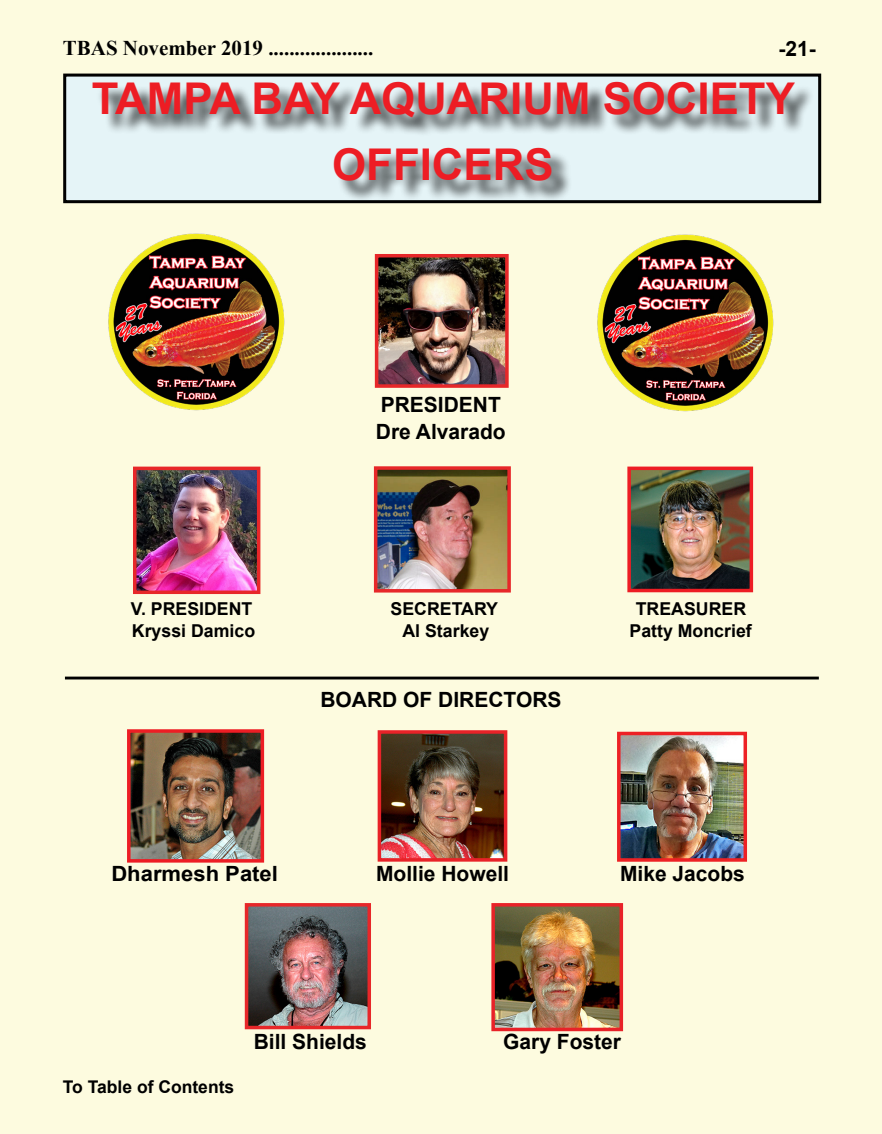
<style>
.page{position:relative;width:882px;height:1134px;background:#fdfbdf}
.page>*{position:absolute;margin:0;border:0;box-sizing:border-box;transform-origin:0 0}
.t1{font:700 43.75px/66.5px "Arial";color:#ed1d24;text-align:center}
.t2{font:700 21px/26.2px "Arial";color:#000}
.t3{font:700 21px "Times New Roman";color:#000}
.t4{font:700 21px "Arial";color:#000;scale:1.05 1}
.t5{font:700 17.68px "Arial";color:#000}
.t6{font:700 17.5px "Arial";color:#000}
</style>
<div class="page">
<img style="left:632px;top:472px;width:116px;height:115px">
<div style="left:627px;top:467px;width:126px;height:125px;border:4px solid #ed1d24"></div>
<hr style="left:65px;top:677px;width:754px;height:2px;background:#000">
<div style="left:65px;top:75px;width:755px;height:127px;background:#e5f4f7"></div>
<div style="left:63px;top:74px;width:758px;height:129px;border:3px solid #000"></div>
<div style="left:96px;top:85px;width:720px;height:117px;background:#000;opacity:.75"></div>
<img style="left:132px;top:734px;width:127px;height:124px">
<div style="left:127px;top:729px;width:137px;height:134px;border:4px solid #ed1d24"></div>
<img style="left:622px;top:737px;width:120px;height:120px">
<div style="left:617px;top:732px;width:130px;height:130px;border:4px solid #ed2124"></div>
<img style="left:597px;top:234px;width:177px;height:178px">
<img style="left:108px;top:233px;width:177px;height:178px">
<img style="left:250px;top:908px;width:116px;height:116px">
<div style="left:245px;top:903px;width:126px;height:126px;border:4px solid #e72729"></div>
<img style="left:383px;top:735px;width:119px;height:122px">
<div style="left:378px;top:730px;width:129px;height:132px;border:4px solid #e82228"></div>
<img style="left:138px;top:472px;width:117px;height:117px">
<div style="left:133px;top:467px;width:127px;height:127px;border:4px solid #e72729"></div>
<img style="left:496px;top:908px;width:122px;height:118px">
<div style="left:491px;top:903px;width:132px;height:128px;border:4px solid #e82228"></div>
<img style="left:379px;top:471px;width:127px;height:117px">
<div style="left:374px;top:466px;width:137px;height:127px;border:4px solid #e72729"></div>
<img style="left:380px;top:259px;width:124px;height:124px">
<div style="left:375px;top:254px;width:134px;height:134px;border:4px solid #e72729"></div>
<p class="t3" style="left:63px;top:33px;width:312px">TBAS November 2019 ....................</p>
<p class="t2" style="left:778px;top:36px;width:39px">-21-</p>
<h1 class="t1" style="left:92px;top:66px;width:705px">TAMPA BAY AQUARIUM SOCIETY<br>OFFICERS</h1>
<p class="t2" style="left:376px;top:392px;width:131px">PRESIDENT<br>Dre Alvarado</p>
<p class="t5" style="left:131px;top:596px;width:123px">V. PRESIDENT</p>
<p class="t5" style="left:391px;top:596px;width:109px">SECRETARY</p>
<p class="t5" style="left:636px;top:596px;width:112px">TREASURER</p>
<p class="t5" style="left:132px;top:619px;width:125px">Kryssi Damico</p>
<p class="t5" style="left:402px;top:619px;width:88px">Al Starkey</p>
<p class="t5" style="left:630px;top:619px;width:124px">Patty Moncrief</p>
<p class="t2" style="left:320px;top:687px;width:243px">BOARD OF DIRECTORS</p>
<p class="t4" style="left:111px;top:859px;width:160px">Dharmesh Patel</p>
<p class="t2" style="left:376px;top:861px;width:135px">Mollie Howell</p>
<p class="t2" style="left:620px;top:861px;width:126px">Mike Jacobs</p>
<p class="t6" style="left:63px;top:1075px;width:173px">To Table of Contents</p>
<p class="t2" style="left:254px;top:1029px;width:115px">Bill Shields</p>
<p class="t2" style="left:503px;top:1029px;width:119px">Gary Foster</p>
</div>
